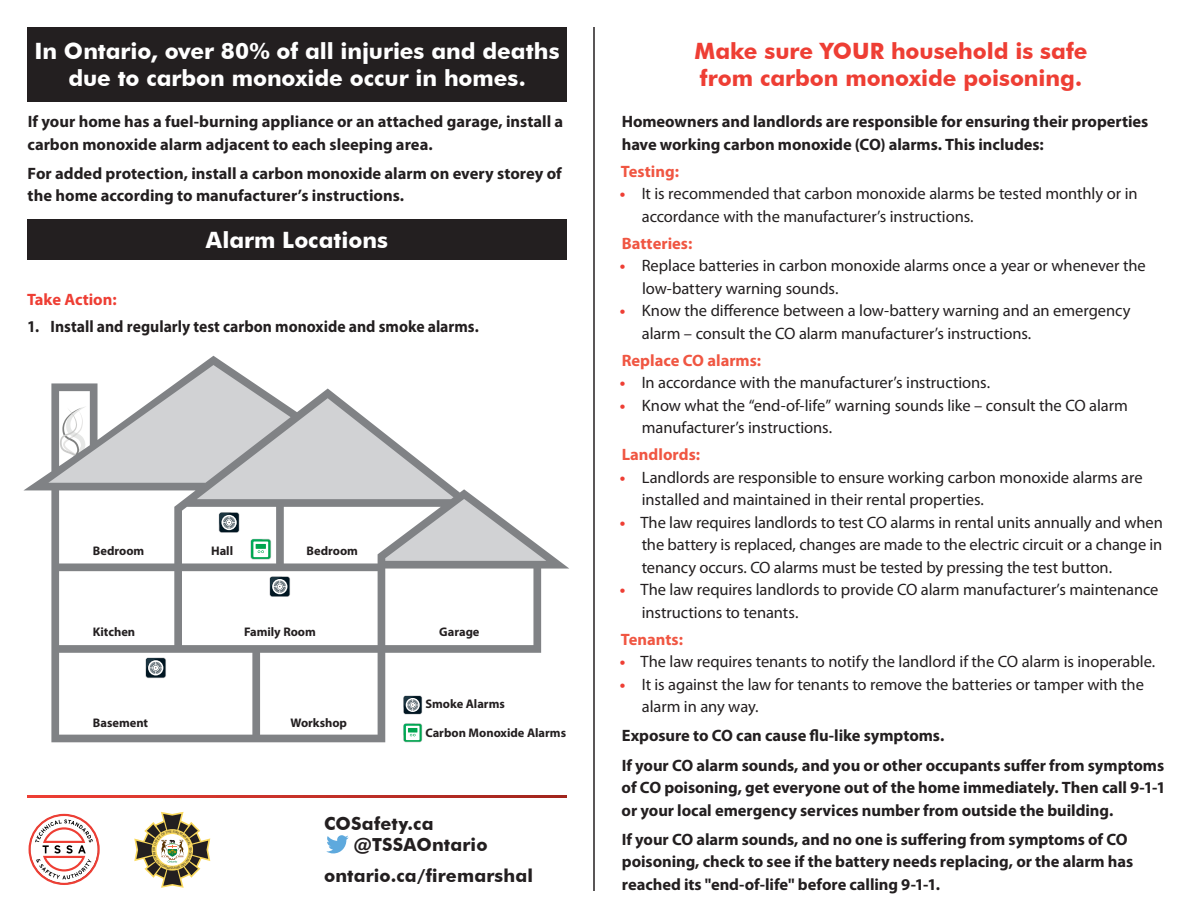
<style>
.page{position:relative;width:1188px;height:918px;background:#fff}
.page>*{position:absolute;margin:0;border:0;box-sizing:border-box;transform-origin:0 0}
.Header_REV{font:700 22.5px/27px "Futura BT";letter-spacing:-.005em;color:#fff;text-align:center}
.Header_REV-2{font:700 22.5px/27px "Futura BT";letter-spacing:-.005em;color:#ee3e34}
.t1{font:700 18px "Futura BT";letter-spacing:.01em;color:#231f20}
.t2{font:16.5px/22.5px "Myriad Pro";letter-spacing:-.005em;color:#231f20}
.Body_large_REV{font:700 16.5px/22.5px "Myriad Pro";letter-spacing:-.005em;color:#231f20}
.body_copy{font:700 16.5px/22.5px "Myriad Pro";color:#231f20}
.Body_large_REV-2{font:700 16.5px "Myriad Pro";letter-spacing:-.005em;color:#231f20;scale:.95 1}
.Subheads_REV{font:700 16.5px "Myriad Pro";color:#f05642}
.t3{font:700 16.5px "Myriad Pro";color:#ee3e34}
.t4{font:700 12.45px "Myriad Pro";color:#231f20}
.s1{font-weight:700;color:#ee3e34}
</style>
<div class="page">
<hr style="left:593px;top:27px;width:2px;height:864px;background:#231f20">
<div style="left:27px;top:27px;width:540px;height:74px;background:#231f20"></div>
<div style="left:27px;top:219px;width:540px;height:40px;background:#231f20"></div>
<svg style="left:23px;top:356px;width:546px;height:386px"></svg>
<svg style="left:28px;top:813px;width:72px;height:72px"></svg>
<svg style="left:326px;top:835px;width:23px;height:18px"></svg>
<svg style="left:134px;top:812px;width:76px;height:76px"></svg>
<p class="Header_REV" style="left:34px;top:38px;width:527px">In Ontario, over 80% of all injuries and deaths due to carbon monoxide occur in homes.</p>
<p class="body_copy" style="left:28px;top:110px;width:537px">If your home has a fuel-burning appliance or an attached garage, install a carbon monoxide alarm adjacent to each sleeping area.</p>
<p class="body_copy" style="left:28px;top:162px;width:536px">For added protection, install a carbon monoxide alarm on every storey of the home according to manufacturer’s instructions.</p>
<p class="Header_REV" style="left:206px;top:226px;width:184px">Alarm Locations</p>
<p class="t3" style="left:27px;top:288px;width:91px">Take Action:</p>
<p class="Body_large_REV-2" style="left:27px;top:315px;width:477px">1. Install and regularly test carbon monoxide and smoke alarms.</p>
<p class="t4" style="left:93px;top:543px;width:53px">Bedroom</p>
<p class="t4" style="left:307px;top:543px;width:53px">Bedroom</p>
<p class="t4" style="left:211px;top:543px;width:24px">Hall</p>
<p class="t4" style="left:93px;top:624px;width:44px">Kitchen</p>
<p class="t4" style="left:244px;top:624px;width:73px">Family Room</p>
<p class="t4" style="left:93px;top:714px;width:57px">Basement</p>
<p class="t4" style="left:290px;top:714px;width:58px">Workshop</p>
<p class="t4" style="left:439px;top:624px;width:42px">Garage</p>
<p class="t4" style="left:425px;top:696px;width:81px">Smoke Alarms</p>
<p class="t4" style="left:425px;top:725px;width:142px">Carbon Monoxide Alarms</p>
<p class="t1" style="left:324px;top:813px;width:111px">COSafety.ca</p>
<p class="t1" style="left:354px;top:834px;width:135px">@TSSAOntario</p>
<p class="t1" style="left:324px;top:865px;width:211px">ontario.ca/firemarshal</p>
<p class="Header_REV-2" style="left:694px;top:38px;width:395px">Make sure YOUR household is safe from carbon monoxide poisoning.</p>
<p class="Body_large_REV" style="left:622px;top:110px;width:528px">Homeowners and landlords are responsible for ensuring their properties have working carbon monoxide (CO) alarms. This includes:</p>
<p class="Subheads_REV" style="left:621px;top:160px;width:60px">Testing:</p>
<p class="t2" style="left:642px;top:182px;width:497px;text-indent:-22px"><span class="s1">•</span> It is recommended that carbon monoxide alarms be tested monthly or in accordance with the manufacturer’s instructions.</p>
<p class="Subheads_REV" style="left:622px;top:232px;width:72px">Batteries:</p>
<p class="t2" style="left:642px;top:254px;width:505px;text-indent:-22px"><span class="s1">•</span> Replace batteries in carbon monoxide alarms once a year or whenever the low-battery warning sounds.</p>
<p class="t2" style="left:642px;top:299px;width:490px;text-indent:-22px"><span class="s1">•</span> Know the difference between a low-battery warning and an emergency alarm – consult the CO alarm manufacturer’s instructions.</p>
<p class="Subheads_REV" style="left:622px;top:349px;width:141px">Replace CO alarms:</p>
<p class="t2" style="left:620px;top:371px;width:372px"><span class="s1">•</span> In accordance with the manufacturer’s instructions.</p>
<p class="t2" style="left:642px;top:394px;width:487px;text-indent:-22px"><span class="s1">•</span> Know what the “end-of-life” warning sounds like – consult the CO alarm manufacturer’s instructions.</p>
<p class="Subheads_REV" style="left:622px;top:444px;width:80px">Landlords:</p>
<p class="t2" style="left:642px;top:466px;width:502px;text-indent:-22px"><span class="s1">•</span> Landlords are responsible to ensure working carbon monoxide alarms are installed and maintained in their rental properties.</p>
<p class="t2" style="left:642px;top:511px;width:523px;text-align:justify;text-indent:-22px"><span class="s1">•</span> The law requires landlords to test CO alarms in rental units annually and when the battery is replaced, changes are made to the electric circuit or a change in tenancy occurs. CO alarms must be tested by pressing the test button.</p>
<p class="t2" style="left:642px;top:578px;width:518px;text-indent:-22px"><span class="s1">•</span> The law requires landlords to provide CO alarm manufacturer’s maintenance instructions to tenants.</p>
<p class="Subheads_REV" style="left:621px;top:628px;width:64px">Tenants:</p>
<p class="t2" style="left:620px;top:650px;width:537px"><span class="s1">•</span> The law requires tenants to notify the landlord if the CO alarm is inoperable.</p>
<p class="t2" style="left:642px;top:673px;width:504px;text-indent:-22px"><span class="s1">•</span> It is against the law for tenants to remove the batteries or tamper with the alarm in any way.</p>
<p class="Body_large_REV" style="left:622px;top:724px;width:324px">Exposure to CO can cause flu-like symptoms.</p>
<p class="Body_large_REV" style="left:622px;top:753px;width:545px;text-align:justify">If your CO alarm sounds, and you or other occupants suffer from symptoms of CO poisoning, get everyone out of the home immediately. Then call 9-1-1 or your local emergency services number from outside the building.</p>
<p class="Body_large_REV" style="left:622px;top:828px;width:513px">If your CO alarm sounds, and no one is suffering from symptoms of CO poisoning, check to see if the battery needs replacing, or the alarm has reached its "end-of-life" before calling 9-1-1.</p>
</div>
